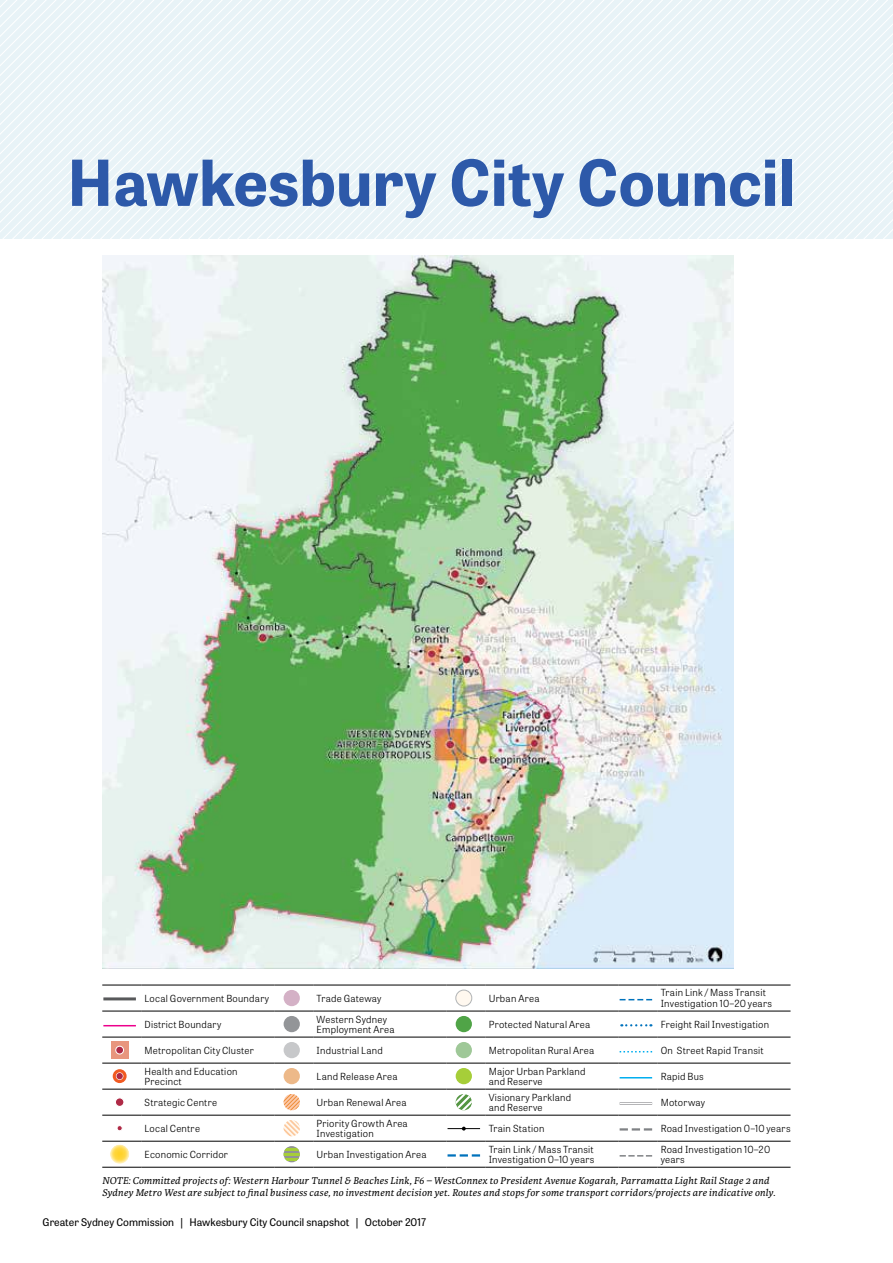
<style>
.page{position:relative;width:893px;height:1263px;background:#fff}
.page>*{position:absolute;margin:0;border:0;box-sizing:border-box;transform-origin:0 0}
.t1{font:700 63px "Tablet Gothic";letter-spacing:.005em;color:#2d59a9}
.t2{font:italic 10.5px/12px "Karmina";letter-spacing:.015em;color:#000}
.t3{font:10.5px "Tablet Gothic";letter-spacing:.005em;color:#000}
.t4{font:300 9.75px/20.7px "Tablet Gothic";letter-spacing:.025em;color:#000}
</style>
<div class="page">
<svg style="left:886px;top:0;width:7px;height:238px"></svg>
<svg style="left:17px;top:0;width:869px;height:238px"></svg>
<img style="left:102px;top:255px;width:631px;height:713px">
<hr style="left:102px;top:985px;width:39px;height:1px;background:#000">
<hr style="left:102px;top:1011px;width:39px;height:1px;background:#000">
<hr style="left:141px;top:985px;width:133px;height:1px;background:#000">
<hr style="left:141px;top:1011px;width:133px;height:1px;background:#000">
<hr style="left:102px;top:1037px;width:39px;height:1px;background:#000">
<hr style="left:141px;top:1037px;width:133px;height:1px;background:#000">
<hr style="left:102px;top:1063px;width:39px;height:1px;background:#000">
<hr style="left:141px;top:1063px;width:133px;height:1px;background:#000">
<hr style="left:102px;top:1089px;width:39px;height:1px;background:#000">
<hr style="left:141px;top:1089px;width:133px;height:1px;background:#000">
<hr style="left:102px;top:1115px;width:39px;height:1px;background:#000">
<hr style="left:141px;top:1115px;width:133px;height:1px;background:#000">
<hr style="left:102px;top:1141px;width:39px;height:1px;background:#000">
<hr style="left:141px;top:1141px;width:133px;height:1px;background:#000">
<hr style="left:102px;top:1167px;width:39px;height:1px;background:#000">
<hr style="left:141px;top:1167px;width:133px;height:1px;background:#000">
<hr style="left:103px;top:997px;width:33px;height:3px;background:#58595b">
<hr style="left:103px;top:1025px;width:33px;height:1px;background:#ec008c">
<div style="left:111px;top:1041px;width:17px;height:18px;background:#e8967e"></div>
<div style="left:115px;top:1046px;width:9px;height:8px;background:#af2a46;border:1px solid #fff;border-radius:50%"></div>
<svg style="left:113px;top:1069px;width:14px;height:14px"></svg>
<div style="left:116px;top:1073px;width:7px;height:6px;background:#af2a46;border-radius:50%"></div>
<div style="left:115px;top:1098px;width:9px;height:8px;background:#af2a46;border-radius:50%"></div>
<div style="left:115px;top:1097px;width:10px;height:10px;border:1px solid #fff;border-radius:50%"></div>
<svg style="left:117px;top:1125px;width:6px;height:6px"></svg>
<div style="left:108px;top:1143px;width:22px;height:22px;background:#fff;opacity:.75"></div>
<hr style="left:274px;top:1141px;width:39px;height:1px;background:#000">
<hr style="left:313px;top:1141px;width:133px;height:1px;background:#000">
<hr style="left:274px;top:1037px;width:39px;height:1px;background:#000">
<hr style="left:313px;top:1037px;width:133px;height:1px;background:#000">
<hr style="left:274px;top:985px;width:39px;height:1px;background:#000">
<hr style="left:313px;top:985px;width:133px;height:1px;background:#000">
<hr style="left:274px;top:1011px;width:39px;height:1px;background:#000">
<hr style="left:313px;top:1011px;width:133px;height:1px;background:#000">
<hr style="left:274px;top:1063px;width:39px;height:1px;background:#000">
<hr style="left:313px;top:1063px;width:133px;height:1px;background:#000">
<hr style="left:274px;top:1089px;width:39px;height:1px;background:#000">
<hr style="left:313px;top:1089px;width:133px;height:1px;background:#000">
<hr style="left:274px;top:1115px;width:39px;height:1px;background:#000">
<hr style="left:313px;top:1115px;width:133px;height:1px;background:#000">
<hr style="left:274px;top:1167px;width:39px;height:1px;background:#000">
<hr style="left:313px;top:1167px;width:133px;height:1px;background:#000">
<div style="left:284px;top:990px;width:16px;height:16px;background:#d4b1c6;border-radius:50%"></div>
<div style="left:284px;top:1016px;width:16px;height:16px;background:#939598;border-radius:50%"></div>
<div style="left:284px;top:1042px;width:16px;height:16px;background:#c7c8ca;border-radius:50%"></div>
<div style="left:284px;top:1068px;width:16px;height:16px;background:#edb989;border-radius:50%"></div>
<svg style="left:284px;top:1094px;width:16px;height:16px"></svg>
<svg style="left:284px;top:1120px;width:16px;height:16px"></svg>
<svg style="left:284px;top:1146px;width:16px;height:16px"></svg>
<svg style="left:284px;top:1148px;width:16px;height:12px"></svg>
<hr style="left:446px;top:1141px;width:39px;height:1px;background:#000">
<hr style="left:485px;top:1141px;width:133px;height:1px;background:#000">
<hr style="left:446px;top:1167px;width:39px;height:1px;background:#000">
<hr style="left:485px;top:1167px;width:133px;height:1px;background:#000">
<hr style="left:446px;top:1089px;width:39px;height:1px;background:#000">
<hr style="left:485px;top:1089px;width:133px;height:1px;background:#000">
<hr style="left:446px;top:1037px;width:39px;height:1px;background:#000">
<hr style="left:485px;top:1037px;width:133px;height:1px;background:#000">
<hr style="left:446px;top:1063px;width:39px;height:1px;background:#000">
<hr style="left:485px;top:1063px;width:133px;height:1px;background:#000">
<hr style="left:446px;top:985px;width:39px;height:1px;background:#000">
<hr style="left:485px;top:985px;width:133px;height:1px;background:#000">
<hr style="left:446px;top:1011px;width:39px;height:1px;background:#000">
<hr style="left:485px;top:1011px;width:133px;height:1px;background:#000">
<hr style="left:446px;top:1115px;width:39px;height:1px;background:#000">
<hr style="left:485px;top:1115px;width:133px;height:1px;background:#000">
<div style="left:456px;top:990px;width:16px;height:16px;background:#fff8ef;border-radius:50%"></div>
<div style="left:456px;top:990px;width:16px;height:16px;border:1px solid #b1b4b6;border-radius:50%"></div>
<div style="left:456px;top:1016px;width:16px;height:16px;background:#50a447;border-radius:50%"></div>
<div style="left:456px;top:1042px;width:16px;height:16px;background:#9fc898;border-radius:50%"></div>
<div style="left:456px;top:1068px;width:16px;height:16px;background:#a6ce39;border-radius:50%"></div>
<svg style="left:456px;top:1094px;width:16px;height:16px"></svg>
<hr style="left:448px;top:1128px;width:32px;height:1px;background:#000">
<svg style="left:448px;top:1154px;width:32px;height:2px"></svg>
<hr style="left:618px;top:1115px;width:39px;height:1px;background:#000">
<hr style="left:657px;top:1115px;width:134px;height:1px;background:#000">
<hr style="left:618px;top:1141px;width:39px;height:1px;background:#000">
<hr style="left:657px;top:1141px;width:134px;height:1px;background:#000">
<hr style="left:618px;top:1167px;width:39px;height:1px;background:#000">
<hr style="left:657px;top:1167px;width:134px;height:1px;background:#000">
<hr style="left:618px;top:985px;width:39px;height:1px;background:#000">
<hr style="left:657px;top:985px;width:134px;height:1px;background:#000">
<hr style="left:618px;top:1011px;width:39px;height:1px;background:#000">
<hr style="left:657px;top:1011px;width:134px;height:1px;background:#000">
<hr style="left:618px;top:1037px;width:39px;height:1px;background:#000">
<hr style="left:618px;top:1063px;width:39px;height:1px;background:#000">
<hr style="left:618px;top:1089px;width:39px;height:1px;background:#000">
<hr style="left:657px;top:1037px;width:134px;height:1px;background:#000">
<hr style="left:657px;top:1063px;width:134px;height:1px;background:#000">
<hr style="left:657px;top:1089px;width:134px;height:1px;background:#000">
<svg style="left:620px;top:999px;width:32px;height:1px"></svg>
<svg style="left:621px;top:1024px;width:30px;height:2px"></svg>
<svg style="left:620px;top:1051px;width:32px;height:1px"></svg>
<hr style="left:620px;top:1077px;width:32px;height:1px;background:#00aeef">
<hr style="left:620px;top:1102px;width:32px;height:2px;background:#77787b">
<hr style="left:620px;top:1103px;width:32px;height:1px;background:#fff">
<svg style="left:620px;top:1128px;width:32px;height:2px"></svg>
<svg style="left:620px;top:1155px;width:32px;height:1px"></svg>
<h1 class="t1" style="left:67px;top:138px;width:730px">Hawkesbury City Council</h1>
<p class="t4" style="left:661px;top:987px;width:113px;line-height:10.5px">Train Link / Mass Transit<br>Investigation 10–20 years</p>
<p class="t4" style="left:661px;top:1013px;width:110px">Freight Rail Investigation</p>
<p class="t4" style="left:661px;top:1039px;width:104px">On Street Rapid Transit</p>
<p class="t4" style="left:661px;top:1065px;width:45px">Rapid Bus</p>
<p class="t4" style="left:661px;top:1091px;width:46px">Motorway</p>
<p class="t4" style="left:661px;top:1117px;width:131px">Road Investigation 0–10 years<br>Road Investigation 10–20</p>
<p class="t4" style="left:661px;top:1149px;width:26px">years</p>
<p class="t2" style="left:102px;top:1174px;width:675px">NOTE: Committed projects of: Western Harbour Tunnel &amp; Beaches Link, F6 – WestConnex to President Avenue Kogarah, Parramatta Light Rail Stage 2 and<br>Sydney Metro West are subject to final business case, no investment decision yet. Routes and stops for some transport corridors/projects are indicative only.</p>
<p class="t3" style="left:43px;top:1215px;width:385px">Greater Sydney Commission | Hawkesbury City Council snapshot | October 2017</p>
<p class="t4" style="left:145px;top:987px;width:126px">Local Government Boundary</p>
<p class="t4" style="left:145px;top:1013px;width:78px">District Boundary</p>
<p class="t4" style="left:145px;top:1039px;width:111px">Metropolitan City Cluster<br>Health and Education</p>
<p class="t4" style="left:145px;top:1071px;width:74px">Precinct<br>Strategic Centre</p>
<p class="t4" style="left:145px;top:1117px;width:57px">Local Centre</p>
<p class="t4" style="left:145px;top:1144px;width:85px">Economic Corridor</p>
<p class="t4" style="left:317px;top:987px;width:72px">Trade Gateway<br>Western Sydney</p>
<p class="t4" style="left:317px;top:1019px;width:80px">Employment Area<br>Industrial Land</p>
<p class="t4" style="left:317px;top:1065px;width:83px">Land Release Area</p>
<p class="t4" style="left:317px;top:1091px;width:93px">Urban Renewal Area<br>Priority Growth Area</p>
<p class="t4" style="left:317px;top:1123px;width:112px">Investigation<br>Urban Investigation Area</p>
<p class="t4" style="left:489px;top:987px;width:53px">Urban Area</p>
<p class="t4" style="left:489px;top:1013px;width:103px">Protected Natural Area</p>
<p class="t4" style="left:489px;top:1039px;width:107px">Metropolitan Rural Area<br>Major Urban Parkland</p>
<p class="t4" style="left:489px;top:1073px;width:84px;line-height:15.5px">and Reserve<br>Visionary Parkland</p>
<p class="t4" style="left:489px;top:1097px;width:107px">and Reserve<br>Train Station<br>Train Link / Mass Transit</p>
<p class="t4" style="left:489px;top:1149px;width:107px">Investigation 0–10 years</p>
</div>
